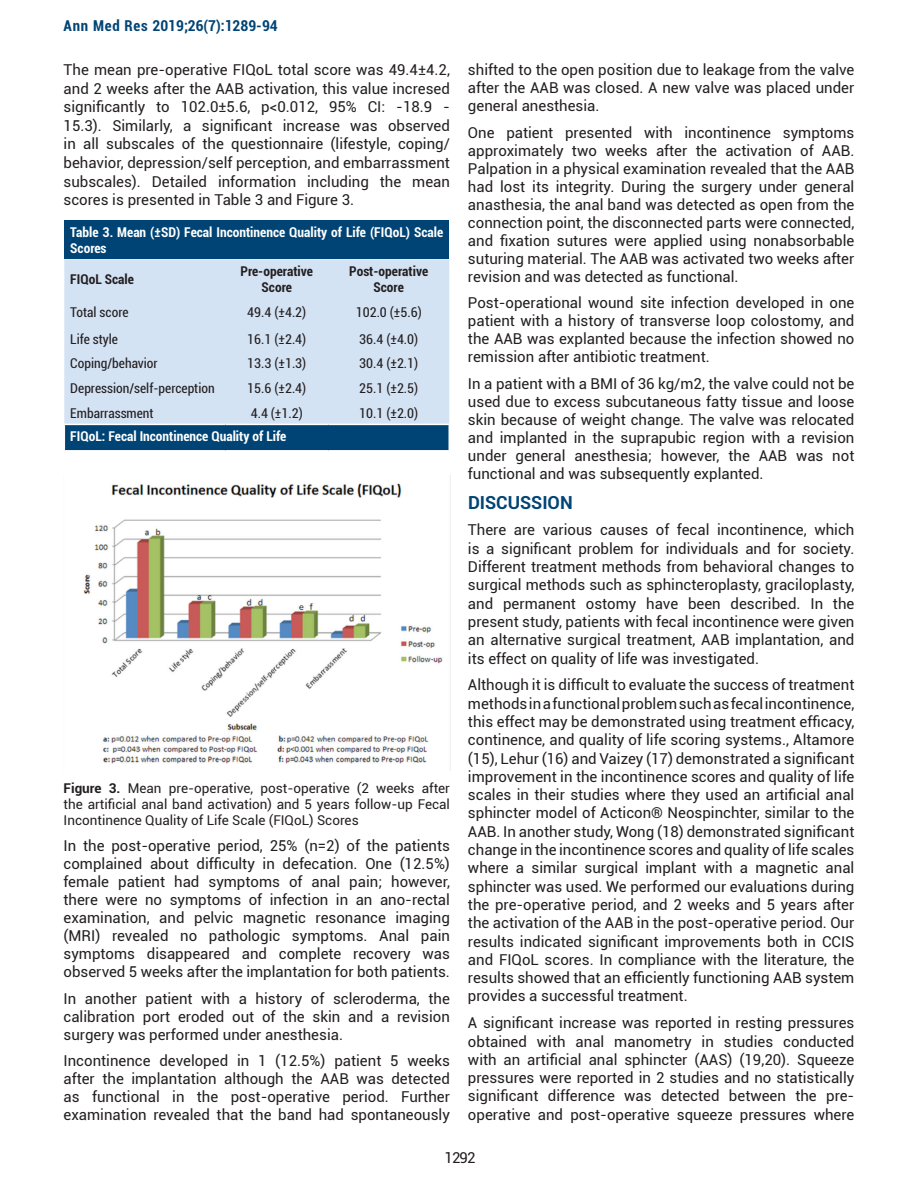
<style>
.page{position:relative;width:918px;height:1188px;background:#fff}
.page>*{position:absolute;margin:0;border:0;box-sizing:border-box;transform-origin:0 0}
.t1{font:700 18px "Roboto";color:#004475}
.t2{font:15px/18px "Roboto";color:#231f20;text-align:justify}
.t3{font:700 condensed 15px "Roboto";color:#004475}
.t4{font:condensed 13.5px "Roboto";color:#231f20}
.t5{font:13.5px/16.2px "Roboto";color:#231f20;text-align:justify}
.t6{font:700 condensed 13.5px/16.2px "Roboto";color:#fff}
.t7{font:700 condensed 13.5px/16.2px "Roboto";color:#231f20;text-align:center}
.s1{font-weight:700}
</style>
<div class="page">
<div style="left:64px;top:220px;width:385px;height:39px;background:#004475"></div>
<div style="left:64px;top:259px;width:385px;height:165px;background:#d4e3f4"></div>
<div style="left:64px;top:424px;width:385px;height:27px;background:#004475"></div>
<hr style="left:64px;top:424px;width:161px;height:1px;background:#fff">
<svg style="left:64px;top:425px;width:1px;height:25px"></svg>
<hr style="left:225px;top:424px;width:103px;height:1px;background:#fff">
<hr style="left:328px;top:424px;width:122px;height:1px;background:#fff">
<hr style="left:64px;top:450px;width:161px;height:2px;background:#fff">
<hr style="left:225px;top:450px;width:103px;height:2px;background:#fff">
<hr style="left:328px;top:450px;width:122px;height:2px;background:#fff">
<img style="left:83px;top:483px;width:360px;height:281px">
<p class="t3" style="left:64px;top:15px;width:216px">Ann Med Res 2019;26(7):1289-94</p>
<p class="t2" style="left:64px;top:60px;width:388px;line-height:18.6px">The mean pre-operative FIQoL total score was 49.4±4.2, and 2 weeks after the AAB activation, this value incresed significantly to 102.0±5.6, p&lt;0.012, 95% CI: -18.9 - 15.3). Similarly, a significant increase was observed in all subscales of the questionnaire (lifestyle, coping/ behavior, depression/self perception, and embarrassment subscales). Detailed information including the mean scores is presented in Table 3 and Figure 3.</p>
<p class="t6" style="left:70px;top:223px;width:374px">Table 3. Mean (±SD) Fecal Incontinence Quality of Life (FIQoL) Scale<br>Scores</p>
<p class="t7" style="left:70px;top:271px;width:65px">FIQoL Scale</p>
<p class="t7" style="left:241px;top:263px;width:74px">Pre-operative<br>Score</p>
<p class="t7" style="left:349px;top:263px;width:80px">Post-operative<br>Score</p>
<p class="t4" style="left:70px;top:303px;width:60px">Total score</p>
<p class="t4" style="left:247px;top:303px;width:61px">49.4 (±4.2)</p>
<p class="t4" style="left:356px;top:303px;width:67px">102.0 (±5.6)</p>
<p class="t4" style="left:70px;top:330px;width:49px">Life style</p>
<p class="t4" style="left:247px;top:330px;width:61px">16.1 (±2.4)</p>
<p class="t4" style="left:359px;top:330px;width:61px">36.4 (±4.0)</p>
<p class="t4" style="left:70px;top:354px;width:89px">Coping/behavior</p>
<p class="t4" style="left:247px;top:354px;width:61px">13.3 (±1.3)</p>
<p class="t4" style="left:359px;top:354px;width:61px">30.4 (±2.1)</p>
<p class="t4" style="left:70px;top:379px;width:146px">Depression/self-perception</p>
<p class="t4" style="left:247px;top:379px;width:61px">15.6 (±2.4)</p>
<p class="t4" style="left:359px;top:379px;width:61px">25.1 (±2.5)</p>
<p class="t4" style="left:70px;top:404px;width:85px">Embarrassment</p>
<p class="t4" style="left:251px;top:404px;width:54px">4.4 (±1.2)</p>
<p class="t4" style="left:359px;top:404px;width:61px">10.1 (±2.0)</p>
<p class="t6" style="left:70px;top:427px;width:218px">FIQoL: Fecal Incontinence Quality of Life</p>
<p class="t2" style="left:468px;top:60px;width:388px">shifted to the open position due to leakage from the valve after the AAB was closed. A new valve was placed under general anesthesia.</p>
<p class="t2" style="left:468px;top:123px;width:388px">One patient presented with incontinence symptoms approximately two weeks after the activation of AAB.<br>Palpation in a physical examination revealed that the AAB had lost its integrity. During the surgery under general anasthesia, the anal band was detected as open from the connection point, the disconnected parts were connected, and fixation sutures were applied using nonabsorbable suturing material. The AAB was activated two weeks after revision and was detected as functional.</p>
<p class="t2" style="left:468px;top:293px;width:388px">Post-operational wound site infection developed in one patient with a history of transverse loop colostomy, and the AAB was explanted because the infection showed no remission after antibiotic treatment.</p>
<p class="t2" style="left:468px;top:374px;width:388px">In a patient with a BMI of 36 kg/m2, the valve could not be used due to excess subcutaneous fatty tissue and loose skin because of weight change. The valve was relocated and implanted in the suprapubic region with a revision under general anesthesia; however, the AAB was not functional and was subsequently explanted.</p>
<p class="t1" style="left:468px;top:490px;width:106px">DISCUSSION</p>
<p class="t2" style="left:468px;top:520px;width:388px">There are various causes of fecal incontinence, which is a significant problem for individuals and for society.<br>Different treatment methods from behavioral changes to surgical methods such as sphincteroplasty, graciloplasty, and permanent ostomy have been described. In the present study, patients with fecal incontinence were given an alternative surgical treatment, AAB implantation, and its effect on quality of life was investigated.</p>
<p class="t2" style="left:468px;top:675px;width:388px">Although it is difficult to evaluate the success of treatment methods in a functional problem such as fecal incontinence, this effect may be demonstrated using treatment efficacy, continence, and quality of life scoring systems., Altamore (15), Lehur (16) and Vaizey (17) demonstrated a significant improvement in the incontinence scores and quality of life scales in their studies where they used an artificial anal sphincter model of Acticon® Neospinchter, similar to the AAB. In another study, Wong (18) demonstrated significant change in the incontinence scores and quality of life scales where a similar surgical implant with a magnetic anal sphincter was used. We performed our evaluations during the pre-operative period, and 2 weeks and 5 years after the activation of the AAB in the post-operative period. Our results indicated significant improvements both in CCIS and FIQoL scores. In compliance with the literature, the results showed that an efficiently functioning AAB system provides a successful treatment.</p>
<p class="t2" style="left:468px;top:1013px;width:388px">A significant increase was reported in resting pressures obtained with anal manometry in studies conducted with an artificial anal sphincter (AAS) (19,20). Squeeze pressures were reported in 2 studies and no statistically significant difference was detected between the pre&shy;operative and post-operative squeeze pressures where</p>
<p class="t2" style="left:445px;top:1148px;width:32px">1292</p>
<p class="t5" style="left:64px;top:779px;width:388px"><span class="s1">Figure 3.</span> Mean pre-operative, post-operative (2 weeks after the artificial anal band activation) and 5 years follow-up Fecal Incontinence Quality of Life Scale (FIQoL) Scores</p>
<p class="t2" style="left:64px;top:837px;width:388px">In the post-operative period, 25% (n=2) of the patients complained about difficulty in defecation. One (12.5%) female patient had symptoms of anal pain; however, there were no symptoms of infection in an ano-rectal examination, and pelvic magnetic resonance imaging (MRI) revealed no pathologic symptoms. Anal pain symptoms disappeared and complete recovery was observed 5 weeks after the implantation for both patients.</p>
<p class="t2" style="left:64px;top:989px;width:388px">In another patient with a history of scleroderma, the calibration port eroded out of the skin and a revision surgery was performed under anesthesia.</p>
<p class="t2" style="left:64px;top:1052px;width:388px">Incontinence developed in 1 (12.5%) patient 5 weeks after the implantation although the AAB was detected as functional in the post-operative period. Further examination revealed that the band had spontaneously</p>
</div>
